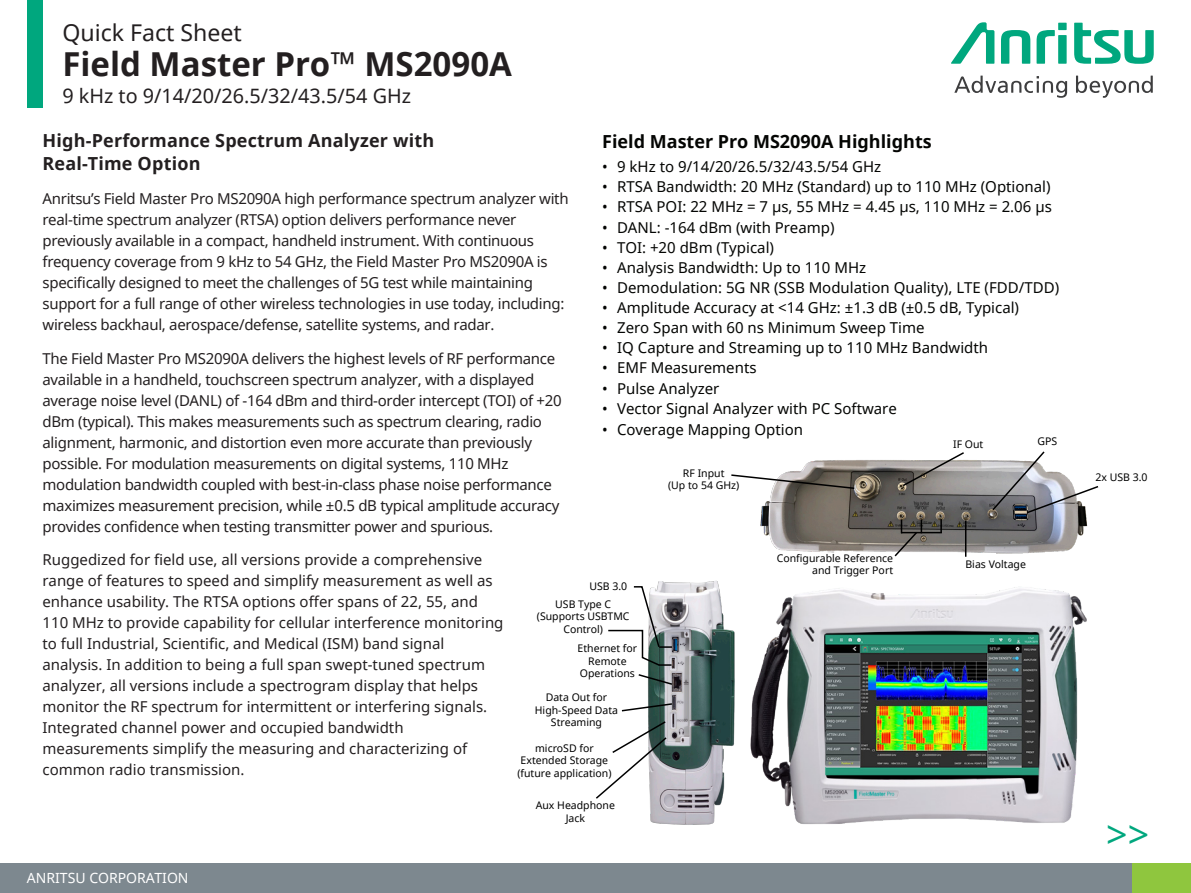
<style>
.page{position:relative;width:1191px;height:893px;background:#fff}
.page>*{position:absolute;margin:0;border:0;box-sizing:border-box;transform-origin:0 0}
.double_Carats{font:37.5px "Noto Sans";color:#00a77e}
.t1{font:700 33px "Noto Sans";color:#231f20}
.t2{font:23.1px "Noto Sans";color:#231f20}
.t3{font:19.8px "Noto Sans";color:#231f20}
.Head1___12pt{font:700 18px/23.4px "Noto Sans";letter-spacing:.01em;color:#231f20}
.Head1___12pt-2{font:700 18px "Noto Sans";color:#040503}
.Body_Text_10_12_No{font:15px/21px "Noto Sans";letter-spacing:-.02em;color:#231f20}
.Body_Text_10_12_No-2{font:15px/21px "Noto Sans";color:#231f20}
.Body_Text_10_12_No-3{font:15px "Noto Sans";color:#040503}
.t4{font:14.1px "Noto Sans";color:#fff}
.Table_Head_2{font:10.5px/12.6px "Noto Sans";color:#000;text-align:center}
</style>
<div class="page">
<div style="left:27px;top:0;width:15px;height:108px;background:#00a77e"></div>
<svg style="left:951px;top:22px;width:202px;height:42px"></svg>
<svg style="left:1076px;top:76px;width:76px;height:22px"></svg>
<svg style="left:954px;top:76px;width:113px;height:22px"></svg>
<div style="left:1042px;top:863px;width:149px;height:30px;background:#8fc63e"></div>
<div style="left:0;top:863px;width:1131px;height:30px;background:#7d888f"></div>
<img style="left:750px;top:587px;width:336px;height:237px">
<img style="left:760px;top:460px;width:328px;height:97px">
<img style="left:648px;top:580px;width:87px;height:245px">
<svg style="left:940px;top:519px;width:2px;height:13px"></svg>
<hr style="left:901px;top:532px;width:41px;height:1px;background:#000">
<svg style="left:893px;top:519px;width:29px;height:38px"></svg>
<hr style="left:965px;top:521px;width:1px;height:36px;background:#000">
<svg style="left:731px;top:473px;width:125px;height:17px"></svg>
<svg style="left:901px;top:452px;width:64px;height:36px"></svg>
<svg style="left:990px;top:451px;width:109px;height:63px"></svg>
<svg style="left:596px;top:720px;width:72px;height:80px"></svg>
<svg style="left:621px;top:702px;width:52px;height:10px"></svg>
<svg style="left:638px;top:673px;width:36px;height:13px"></svg>
<svg style="left:608px;top:585px;width:64px;height:82px"></svg>
<p class="t2" style="left:62px;top:17px;width:181px">Quick Fact Sheet</p>
<p class="t1" style="left:62px;top:40px;width:451px">Field Master Pro™ MS2090A</p>
<p class="t3" style="left:62px;top:82px;width:350px">9 kHz to 9/14/20/26.5/32/43.5/54 GHz</p>
<p class="Head1___12pt" style="left:43px;top:128px;width:393px">High-Performance Spectrum Analyzer with<br>Real-Time Option</p>
<p class="Body_Text_10_12_No" style="left:43px;top:188px;width:527px">Anritsu’s Field Master Pro MS2090A high performance spectrum analyzer with real-time spectrum analyzer (RTSA) option delivers performance never previously available in a compact, handheld instrument. With continuous frequency coverage from 9 kHz to 54 GHz, the Field Master Pro MS2090A is specifically designed to meet the challenges of 5G test while maintaining support for a full range of other wireless technologies in use today, including: wireless backhaul, aerospace/defense, satellite systems, and radar.</p>
<p class="Body_Text_10_12_No" style="left:43px;top:347px;width:520px">The Field Master Pro MS2090A delivers the highest levels of RF performance available in a handheld, touchscreen spectrum analyzer, with a displayed average noise level (DANL) of -164 dBm and third-order intercept (TOI) of +20 dBm (typical). This makes measurements such as spectrum clearing, radio alignment, harmonic, and distortion even more accurate than previously possible. For modulation measurements on digital systems, 110 MHz modulation bandwidth coupled with best-in-class phase noise performance maximizes measurement precision, while ±0.5 dB typical amplitude accuracy provides confidence when testing transmitter power and spurious.</p>
<p class="Head1___12pt-2" style="left:602px;top:129px;width:331px">Field Master Pro MS2090A Highlights</p>
<p class="Body_Text_10_12_No-3" style="left:602px;top:156px;width:280px">• 9 kHz to 9/14/20/26.5/32/43.5/54 GHz</p>
<p class="Body_Text_10_12_No-3" style="left:602px;top:177px;width:450px">• RTSA Bandwidth: 20 MHz (Standard) up to 110 MHz (Optional)</p>
<p class="Body_Text_10_12_No-3" style="left:602px;top:197px;width:451px">• RTSA POI: 22 MHz = 7 µs, 55 MHz = 4.45 µs, 110 MHz = 2.06 µs</p>
<p class="Body_Text_10_12_No-3" style="left:602px;top:217px;width:234px">• DANL: -164 dBm (with Preamp)</p>
<p class="Body_Text_10_12_No-3" style="left:602px;top:237px;width:173px">• TOI: +20 dBm (Typical)</p>
<p class="Body_Text_10_12_No-3" style="left:602px;top:257px;width:265px">• Analysis Bandwidth: Up to 110 MHz</p>
<p class="Body_Text_10_12_No-3" style="left:602px;top:277px;width:458px">• Demodulation: 5G NR (SSB Modulation Quality), LTE (FDD/TDD)</p>
<p class="Body_Text_10_12_No-3" style="left:602px;top:297px;width:418px">• Amplitude Accuracy at &lt;14 GHz: ±1.3 dB (±0.5 dB, Typical)</p>
<p class="Body_Text_10_12_No-3" style="left:602px;top:317px;width:324px">• Zero Span with 60 ns Minimum Sweep Time</p>
<p class="Body_Text_10_12_No-3" style="left:602px;top:338px;width:387px">• IQ Capture and Streaming up to 110 MHz Bandwidth</p>
<p class="Body_Text_10_12_No-3" style="left:602px;top:358px;width:156px">• EMF Measurements</p>
<p class="Body_Text_10_12_No-3" style="left:602px;top:378px;width:119px">• Pulse Analyzer</p>
<p class="Body_Text_10_12_No-3" style="left:602px;top:398px;width:296px">• Vector Signal Analyzer with PC Software</p>
<p class="Body_Text_10_12_No-3" style="left:602px;top:420px;width:202px">• Coverage Mapping Option</p>
<p class="Table_Head_2" style="left:668px;top:466px;width:73px">RF Input<br>(Up to 54 GHz)</p>
<p class="Table_Head_2" style="left:953px;top:437px;width:32px">IF Out</p>
<p class="Table_Head_2" style="left:1037px;top:434px;width:21px">GPS</p>
<p class="Body_Text_10_12_No-2" style="left:43px;top:549px;width:462px">Ruggedized for field use, all versions provide a comprehensive range of features to speed and simplify measurement as well as enhance usability. The RTSA options offer spans of 22, 55, and 110 MHz to provide capability for cellular interference monitoring to full Industrial, Scientific, and Medical (ISM) band signal analysis. In addition to being a full span swept-tuned spectrum analyzer, all versions include a spectrogram display that helps monitor the RF spectrum for intermittent or interfering signals.<br>Integrated channel power and occupied bandwidth measurements simplify the measuring and characterizing of common radio transmission.</p>
<p class="Table_Head_2" style="left:589px;top:579px;width:39px">USB 3.0</p>
<p class="Table_Head_2" style="left:537px;top:597px;width:94px">USB Type C (Supports USBTMC<br>Control)</p>
<p class="Table_Head_2" style="left:577px;top:642px;width:61px">Ethernet for<br>Remote</p>
<p class="Table_Head_2" style="left:580px;top:667px;width:57px">Operations</p>
<p class="Table_Head_2" style="left:535px;top:691px;width:85px">Data Out for<br>High-Speed Data<br>Streaming</p>
<p class="Table_Head_2" style="left:520px;top:741px;width:89px">microSD for<br>Extended Storage</p>
<p class="Table_Head_2" style="left:517px;top:766px;width:96px">(future application)</p>
<p class="Table_Head_2" style="left:536px;top:799px;width:81px">Aux Headphone<br>Jack</p>
<p class="t4" style="left:27px;top:868px;width:163px">ANRITSU CORPORATION</p>
<p class="Table_Head_2" style="left:777px;top:551px;width:118px;text-align:right">Configurable Reference and Trigger Port</p>
<p class="Table_Head_2" style="left:965px;top:557px;width:62px">Bias Voltage</p>
<p class="Table_Head_2" style="left:1095px;top:471px;width:54px">2x USB 3.0</p>
<p class="double_Carats" style="left:1106px;top:809px;width:44px">&gt;&gt;</p>
</div>
